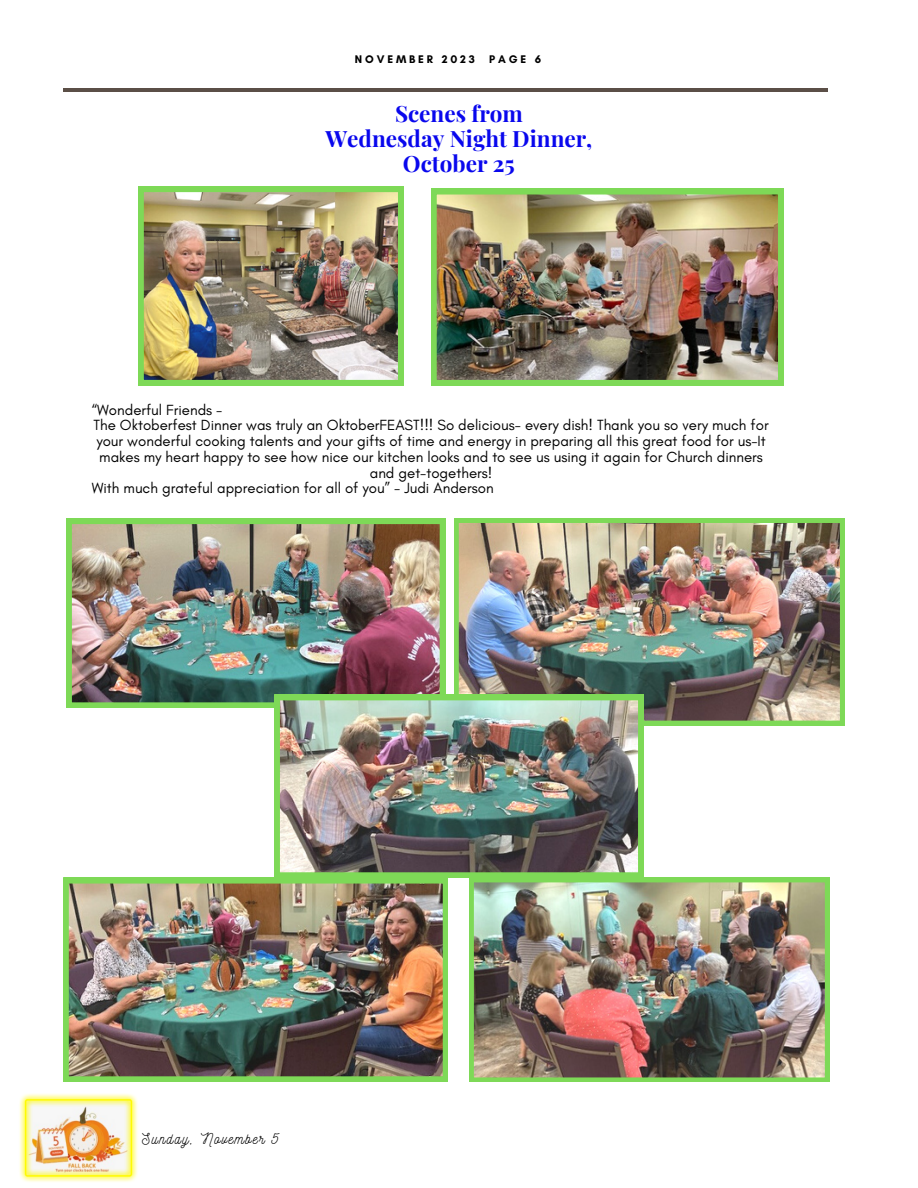
<style>
.page{position:relative;width:918px;height:1188px;background:#fff}
.page>*{position:absolute;margin:0;border:0;box-sizing:border-box;transform-origin:0 0}
.t1{font:700 22.5px "Playfair Display";color:#0907ed}
.t2{font:15px/15.8px "Glacial Indifference";color:#000;text-align:center}
.t3{font:15px "Nickainley";letter-spacing:.1em;color:#000}
.t4{font:700 11.25px "Glacial Indifference";letter-spacing:.255em;color:#000}
</style>
<div class="page">
<hr style="left:63px;top:89px;width:765px;height:3px;background:#5b4f47">
<img style="left:138px;top:187px;width:266px;height:199px">
<img style="left:19px;top:1094px;width:119px;height:88px">
<img style="left:66px;top:518px;width:379px;height:189px">
<img style="left:469px;top:878px;width:360px;height:204px">
<img style="left:454px;top:518px;width:390px;height:207px">
<img style="left:274px;top:695px;width:369px;height:183px">
<img style="left:63px;top:878px;width:385px;height:204px">
<img style="left:431px;top:189px;width:352px;height:197px">
<p class="t4" style="left:355px;top:53px;width:122px">NOVEMBER 2023</p>
<p class="t4" style="left:489px;top:53px;width:54px">PAGE 6</p>
<p class="t1" style="left:395px;top:98px;width:129px">Scenes from</p>
<p class="t1" style="left:326px;top:123px;width:268px">Wednesday Night Dinner,</p>
<p class="t1" style="left:403px;top:148px;width:114px">October 25</p>
<p class="t2" style="left:92px;top:401px;width:132px">“Wonderful Friends -</p>
<p class="t2" style="left:94px;top:417px;width:677px">The Oktoberfest Dinner was truly an OktoberFEAST!!! So delicious- every dish! Thank you so very much for your wonderful cooking talents and your gifts of time and energy in preparing all this great food for us-It makes my heart happy to see how nice our kitchen looks and to see us using it again for Church dinners and get-togethers!</p>
<p class="t2" style="left:92px;top:480px;width:403px">With much grateful appreciation for all of you” - Judi Anderson</p>
<p class="t3" style="left:142px;top:1129px;width:139px">Sunday, November 5</p>
</div>
